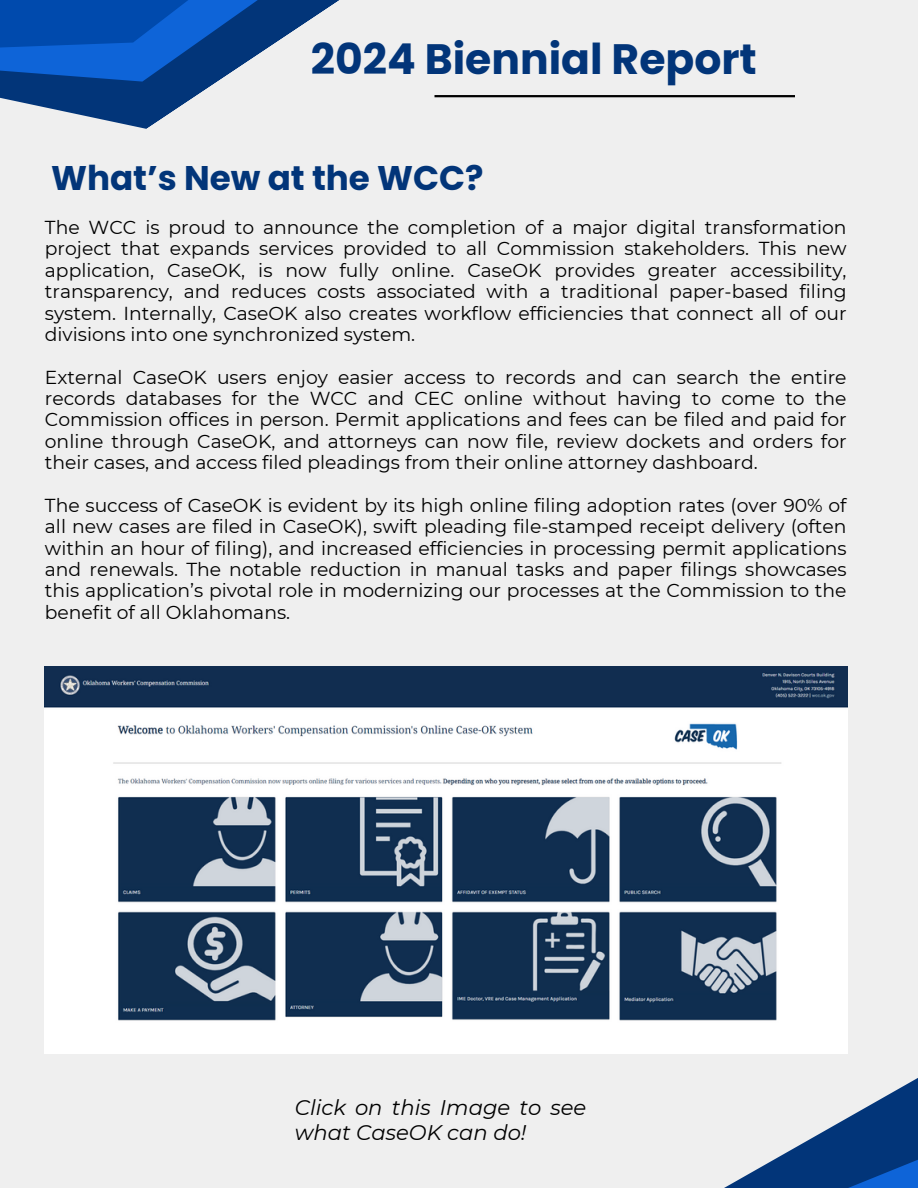
<style>
.page{position:relative;width:918px;height:1188px;background:#efefef}
.page>*{position:absolute;margin:0;border:0;box-sizing:border-box;transform-origin:0 0}
.t1{font:700 42.45px "Poppins";color:#023579}
.t2{font:700 34.2px "Poppins";color:#023579}
.t3{font:italic 21.15px/24.8px "Montserrat";color:#000}
.t4{font:18.75px/21.3px "Montserrat";color:#000;text-align:justify}
</style>
<div class="page">
<svg style="left:724px;top:1078px;width:194px;height:110px"></svg>
<svg style="left:0;top:0;width:494px;height:129px"></svg>
<hr style="left:435px;top:95px;width:360px;height:2px;background:#000">
<img style="left:45px;top:667px;width:802px;height:387px">
<h1 class="t1" style="left:311px;top:30px;width:448px">2024 Biennial Report</h1>
<h2 class="t2" style="left:51px;top:154px;width:434px">What’s New at the WCC?</h2>
<p class="t4" style="left:45px;top:217px;width:803px">The WCC is proud to announce the completion of a major digital transformation project that expands services provided to all Commission stakeholders. This new application, CaseOK, is now fully online. CaseOK provides greater accessibility, transparency, and reduces costs associated with a traditional paper-based filing system. Internally, CaseOK also creates workflow efficiencies that connect all of our divisions into one synchronized system.</p>
<p class="t4" style="left:45px;top:366px;width:803px">External CaseOK users enjoy easier access to records and can search the entire records databases for the WCC and CEC online without having to come to the Commission offices in person. Permit applications and fees can be filed and paid for online through CaseOK, and attorneys can now file, review dockets and orders for their cases, and access filed pleadings from their online attorney dashboard.</p>
<p class="t4" style="left:45px;top:495px;width:803px">The success of CaseOK is evident by its high online filing adoption rates (over 90% of all new cases are filed in CaseOK), swift pleading file-stamped receipt delivery (often within an hour of filing), and increased efficiencies in processing permit applications and renewals. The notable reduction in manual tasks and paper filings showcases this application’s pivotal role in modernizing our processes at the Commission to the benefit of all Oklahomans.</p>
<p class="t3" style="left:295px;top:1095px;width:293px">Click on this Image to see what CaseOK can do!</p>
</div>
